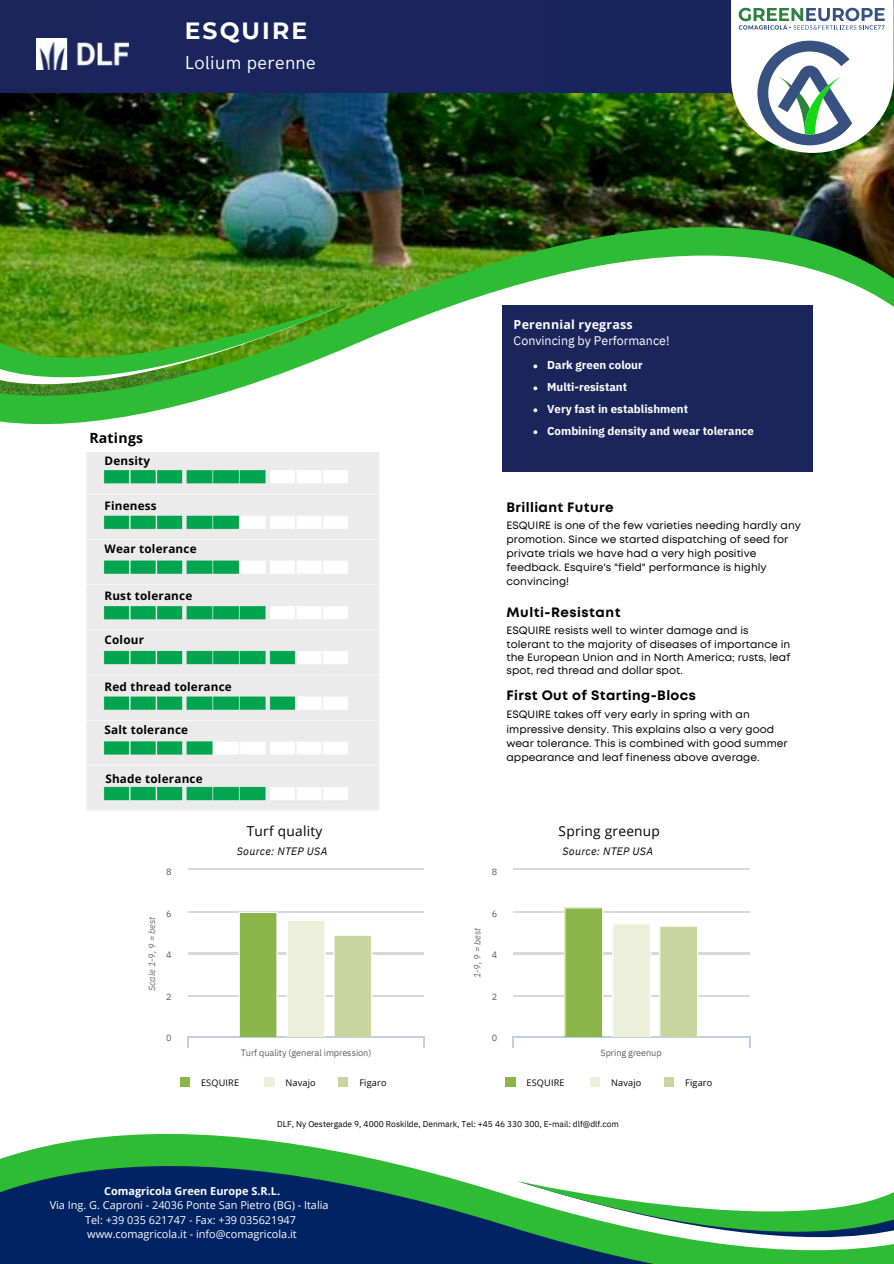
<style>
.page{position:relative;width:894px;height:1264px;background:#fff}
.page>*{position:absolute;margin:0;border:0;box-sizing:border-box;transform-origin:0 0}
.t1{font:700 23.4px "Montserrat";letter-spacing:.09em;color:#fff}
.t2{font:18.75px "HK Grotesk";letter-spacing:.02em;color:#fff}
.t3{font:700 14.1px "Open Sans";letter-spacing:.015em;color:#000}
.t4{font:13.65px "Open Sans";letter-spacing:.02em;color:#000}
.t5{font:700 13.5px "Mont";letter-spacing:.03em;color:#000}
.t6{font:12.45px "IBM Plex Sans";color:#fff}
.t7{font:700 12.45px "Open Sans";letter-spacing:.015em;color:#fff}
.t8{font:700 11.7px "Open Sans";letter-spacing:.015em;color:#000}
.t9{font:700 11.4px "IBM Plex Sans";color:#fff}
.t10{font:10.95px "Open Sans";color:#fff}
.t11{font:700 10.95px "Open Sans";color:#fff}
.t12{font:10.65px/14.1px "Mont";letter-spacing:.005em;color:#000}
.t13{font:italic 10.65px "IBM Plex Sans";letter-spacing:.025em;color:#000}
.t14{font:9.15px "IBM Plex Sans";letter-spacing:-.01em;color:#606060}
.t15{font:9.15px "Open Sans";letter-spacing:.02em;color:#000}
.t16{font:italic 9.15px "IBM Plex Sans";letter-spacing:-.01em;color:#707070}
.t17{font:8.4px "IBM Plex Sans";color:#000}
</style>
<div class="page">
<img style="left:0;top:93px;width:893px;height:77px">
<div style="left:0;top:0;width:730px;height:93px;background:#19255c"></div>
<img style="left:0;top:170px;width:893px;height:28px">
<img style="left:0;top:198px;width:893px;height:274px">
<svg style="left:0;top:304px;width:345px;height:117px"></svg>
<div style="left:502px;top:305px;width:310px;height:167px;background:#1a255c"></div>
<svg style="left:0;top:1134px;width:517px;height:129px;background:#2e676d"></svg>
<svg style="left:517px;top:1181px;width:376px;height:82px"></svg>
<svg style="left:730px;top:0;width:163px;height:153px"></svg>
<img style="left:37px;top:39px;width:91px;height:30px">
<svg style="left:533px;top:364px;width:4px;height:4px"></svg>
<svg style="left:533px;top:386px;width:4px;height:4px"></svg>
<svg style="left:533px;top:408px;width:4px;height:4px"></svg>
<svg style="left:533px;top:430px;width:4px;height:4px"></svg>
<img style="left:83px;top:452px;width:304px;height:358px">
<hr style="left:188px;top:995px;width:235px;height:1px;background:#d8d8d8">
<hr style="left:188px;top:952px;width:235px;height:2px;background:#d8d8d8">
<hr style="left:188px;top:911px;width:235px;height:2px;background:#d8d8d8">
<hr style="left:188px;top:868px;width:235px;height:1px;background:#d8d8d8">
<hr style="left:188px;top:1036px;width:235px;height:1px;background:#c0d0e0">
<div style="left:239px;top:912px;width:38px;height:124px;background:#8ab548"></div>
<svg style="left:286px;top:921px;width:39px;height:115px;background:#edf0dc"></svg>
<svg style="left:333px;top:935px;width:39px;height:101px;background:#ccd7a5"></svg>
<div style="left:180px;top:1077px;width:10px;height:9px;background:#8ab548"></div>
<div style="left:265px;top:1077px;width:9px;height:9px;background:#ecf0da"></div>
<div style="left:339px;top:1077px;width:9px;height:9px;background:#c9d59f"></div>
<hr style="left:514px;top:995px;width:235px;height:1px;background:#d8d8d8">
<hr style="left:514px;top:952px;width:235px;height:2px;background:#d8d8d8">
<hr style="left:514px;top:911px;width:235px;height:2px;background:#d8d8d8">
<hr style="left:514px;top:868px;width:235px;height:1px;background:#d8d8d8">
<svg style="left:512px;top:1036px;width:2px;height:11px"></svg>
<hr style="left:514px;top:1036px;width:235px;height:1px;background:#c0d0e0">
<svg style="left:564px;top:907px;width:39px;height:129px;background:#91b953"></svg>
<svg style="left:612px;top:923px;width:39px;height:113px;background:#edf0dc"></svg>
<svg style="left:659px;top:926px;width:39px;height:110px;background:#ccd7a4"></svg>
<div style="left:506px;top:1077px;width:9px;height:9px;background:#8ab548"></div>
<div style="left:590px;top:1077px;width:9px;height:9px;background:#ecf0da"></div>
<div style="left:664px;top:1077px;width:9px;height:9px;background:#c9d59f"></div>
<h2 class="t1" style="left:185px;top:16px;width:124px">ESQUIRE</h2>
<p class="t2" style="left:185px;top:52px;width:132px">Lolium perenne</p>
<h5 class="t3" style="left:89px;top:428px;width:55px">Ratings</h5>
<h5 class="t8" style="left:104px;top:452px;width:47px">Density</h5>
<h3 class="t8" style="left:104px;top:497px;width:54px">Fineness</h3>
<p class="t8" style="left:104px;top:540px;width:94px">Wear tolerance</p>
<h3 class="t8" style="left:104px;top:587px;width:89px">Rust tolerance</h3>
<p class="t8" style="left:104px;top:631px;width:41px">Colour</p>
<h3 class="t8" style="left:104px;top:678px;width:129px">Red thread tolerance</h3>
<p class="t8" style="left:104px;top:721px;width:85px">Salt tolerance</p>
<h4 class="t8" style="left:105px;top:770px;width:99px">Shade tolerance</h4>
<p class="t7" style="left:513px;top:316px;width:120px">Perennial ryegrass</p>
<p class="t6" style="left:513px;top:332px;width:157px">Convincing by Performance!</p>
<p class="t9" style="left:547px;top:357px;width:97px">Dark green colour</p>
<h3 class="t9" style="left:547px;top:379px;width:81px">Multi-resistant</h3>
<p class="t9" style="left:547px;top:401px;width:142px">Very fast in establishment</p>
<h5 class="t9" style="left:547px;top:423px;width:208px">Combining density and wear tolerance</h5>
<p class="t5" style="left:506px;top:502px;width:109px">Brilliant Future</p>
<h5 class="t12" style="left:506px;top:519px;width:296px">ESQUIRE is one of the few varieties needing hardly any promotion. Since we started dispatching of seed for private trials we have had a very high positive feedback. Esquire's "field" performance is highly convincing!</h5>
<p class="t5" style="left:506px;top:607px;width:115px">Multi-Resistant</p>
<p class="t12" style="left:506px;top:624px;width:285px;line-height:13.2px">ESQUIRE resists well to winter damage and is tolerant to the majority of diseases of importance in the European Union and in North America; rusts, leaf spot, red thread and dollar spot.</p>
<p class="t12" style="left:506px;top:708px;width:282px">ESQUIRE takes off very early in spring with an impressive density. This explains also a very good wear tolerance. This is combined with good summer appearance and leaf fineness above average.</p>
<p class="t5" style="left:506px;top:690px;width:191px">First Out of Starting-Blocs</p>
<p class="t16" style="left:146px;top:991px;width:76px;rotate:-90deg">Scale 1-9, 9 = best</p>
<p class="t14" style="left:166px;top:865px;width:7px">8</p>
<p class="t14" style="left:166px;top:907px;width:7px">6</p>
<p class="t14" style="left:166px;top:948px;width:7px">4</p>
<p class="t14" style="left:166px;top:990px;width:7px">2</p>
<p class="t14" style="left:166px;top:1031px;width:7px">0</p>
<h4 class="t4" style="left:247px;top:821px;width:77px">Turf quality</h4>
<p class="t4" style="left:558px;top:821px;width:103px">Spring greenup</p>
<p class="t13" style="left:237px;top:844px;width:92px">Source: NTEP USA</p>
<p class="t13" style="left:562px;top:844px;width:92px">Source: NTEP USA</p>
<p class="t14" style="left:241px;top:1046px;width:132px">Turf quality (general impression)</p>
<p class="t16" style="left:471px;top:978px;width:52px;rotate:-90deg">1-9, 9 = best</p>
<p class="t14" style="left:491px;top:865px;width:7px">8</p>
<p class="t14" style="left:491px;top:907px;width:7px">6</p>
<p class="t14" style="left:491px;top:948px;width:7px">4</p>
<p class="t14" style="left:491px;top:990px;width:7px">2</p>
<p class="t14" style="left:491px;top:1031px;width:7px">0</p>
<p class="t14" style="left:600px;top:1046px;width:63px">Spring greenup</p>
<p class="t15" style="left:201px;top:1076px;width:40px">ESQUIRE</p>
<p class="t15" style="left:285px;top:1076px;width:32px">Navajo</p>
<p class="t15" style="left:359px;top:1076px;width:29px">Figaro</p>
<p class="t15" style="left:526px;top:1076px;width:40px">ESQUIRE</p>
<p class="t15" style="left:611px;top:1076px;width:32px">Navajo</p>
<p class="t15" style="left:685px;top:1076px;width:29px">Figaro</p>
<h6 class="t17" style="left:277px;top:1117px;width:343px">DLF, Ny Oestergade 9, 4000 Roskilde, Denmark, Tel: +45 46 330 300, E-mail: dlf@dlf.com</h6>
<h5 class="t11" style="left:104px;top:1183px;width:177px">Comagricola Green Europe S.R.L.</h5>
<h5 class="t10" style="left:50px;top:1197px;width:280px">Via Ing. G. Caproni - 24036 Ponte San Pietro (BG) - Italia</h5>
<h5 class="t10" style="left:85px;top:1212px;width:212px">Tel: +39 035 621747 - Fax: +39 035621947</h5>
<h5 class="t10" style="left:87px;top:1226px;width:211px">www.comagricola.it - info@comagricola.it</h5>
</div>
